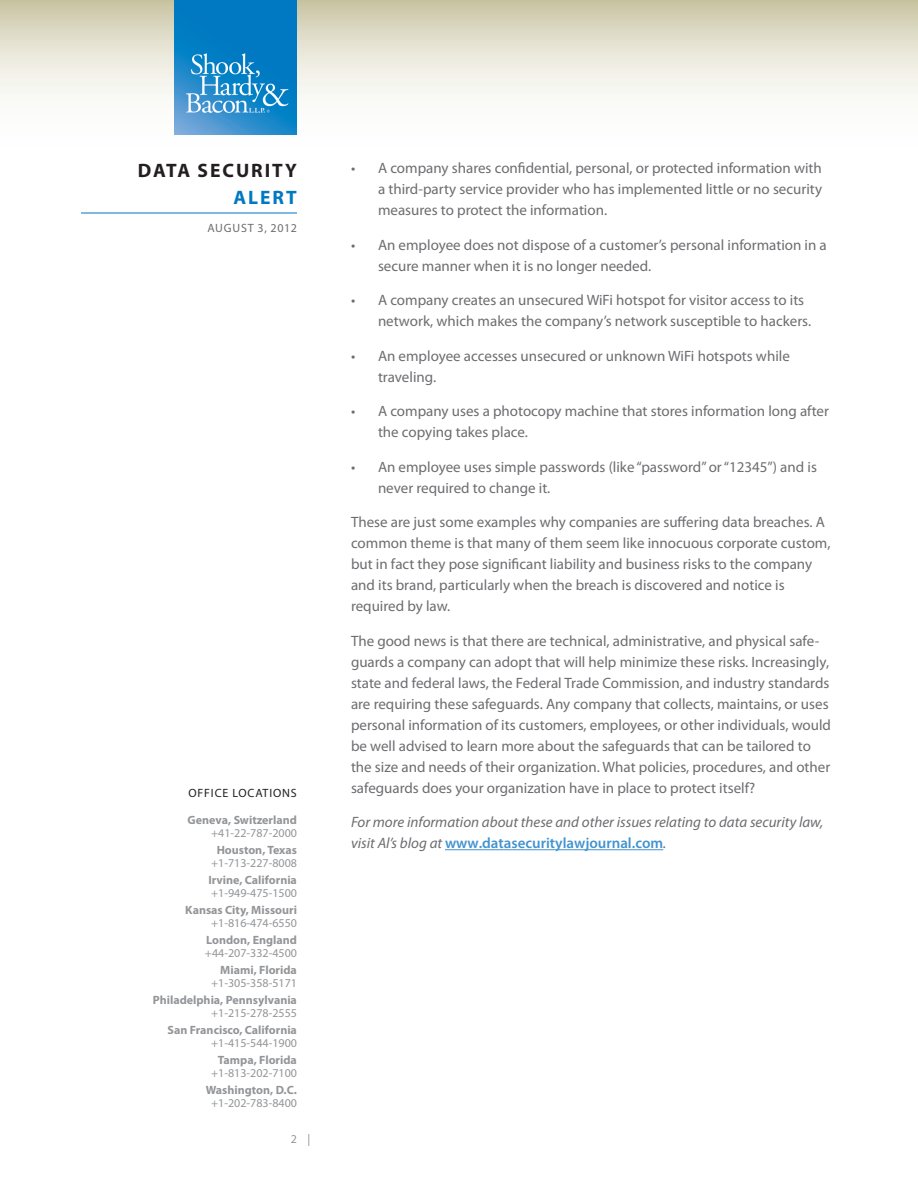
<style>
.page{position:relative;width:918px;height:1188px;background:#fff}
.page>*{position:absolute;margin:0;border:0;box-sizing:border-box;transform-origin:0 0}
.t1{font:700 19.5px/27px "Myriad Pro";letter-spacing:.1em;color:#231f20;text-align:right}
.Body{font:15px/21px "Myriad Pro";color:#6c6d70}
.Body-2{font:italic 15px/21px "Myriad Pro";color:#6c6d70}
.Body-3{font:700 12px/13.5px "Myriad Pro";color:#939598;text-align:right}
.Body-4{font:12px/13.5px "Myriad Pro";color:#939598;text-align:center}
.Body-5{font:12px "Myriad Pro";letter-spacing:.07em;color:#231f20}
.t2{font:12px "Myriad Pro";letter-spacing:.06em;color:#6c6d70}
.s1{color:#0079c2}
.s2{font-weight:400}
.s3{font-weight:700}
.s4{font-weight:600;font-style:normal;color:#4393cf}
</style>
<div class="page">
<svg style="left:0;top:0;width:918px;height:135px"></svg>
<hr style="left:81px;top:213px;width:216px;height:1px;background:#0079c2">
<img style="left:175px;top:0;width:122px;height:135px">
<hr style="left:445px;top:849px;width:218px;height:1px;background:#4393cf">
<p class="t1" style="left:138px;top:156px;width:161px">DATA SECURITY<br><span class="s1">ALERT</span></p>
<p class="t2" style="left:207px;top:221px;width:91px">AUGUST 3, 2012</p>
<p class="Body-5" style="left:188px;top:785px;width:110px">OFFICE LOCATIONS</p>
<p class="Body-3" style="left:188px;top:812px;width:111px">Geneva, Switzerland <span class="s2">+41-22-787-2000</span></p>
<p class="Body-4" style="left:211px;top:843px;width:87px"><span class="s3">Houston, Texas </span>+1-713-227-8008</p>
<p class="Body-3" style="left:208px;top:872px;width:90px;text-align:left">Irvine, California <span class="s2">+1-949-475-1500</span></p>
<p class="Body-3" style="left:185px;top:902px;width:113px">Kansas City, Missouri <span class="s2">+1-816-474-6550</span></p>
<p class="Body-4" style="left:205px;top:933px;width:94px;text-align:left"><span class="s3">London, England </span>+44-207-332-4500</p>
<p class="Body-4" style="left:211px;top:963px;width:87px;text-align:right"><span class="s3">Miami, Florida </span>+1-305-358-5171</p>
<p class="Body-3" style="left:153px;top:992px;width:146px">Philadelphia, Pennsylvania <span class="s2">+1-215-278-2555</span></p>
<p class="Body-3" style="left:167px;top:1022px;width:131px">San Francisco, California <span class="s2">+1-415-544-1900</span></p>
<p class="Body-4" style="left:211px;top:1053px;width:87px"><span class="s3">Tampa, Florida </span>+1-813-202-7100</p>
<p class="Body-3" style="left:206px;top:1082px;width:93px;text-align:center">Washington, D.C. <span class="s2">+1-202-783-8400</span></p>
<p class="Body-4" style="left:291px;top:1132px;width:21px">2 |</p>
<p class="Body" style="left:378px;top:157px;width:446px;text-align:justify;text-indent:-27px">• A company shares confidential, personal, or protected information with a third-party service provider who has implemented little or no security measures to protect the information.</p>
<p class="Body" style="left:378px;top:234px;width:450px;text-indent:-27px">• An employee does not dispose of a customer’s personal information in a secure manner when it is no longer needed.</p>
<p class="Body" style="left:378px;top:289px;width:435px;text-indent:-27px">• A company creates an unsecured WiFi hotspot for visitor access to its network, which makes the company’s network susceptible to hackers.</p>
<p class="Body" style="left:378px;top:345px;width:413px;text-indent:-27px">• An employee accesses unsecured or unknown WiFi hotspots while traveling.</p>
<p class="Body" style="left:378px;top:400px;width:453px;text-indent:-27px">• A company uses a photocopy machine that stores information long after the copying takes place.</p>
<p class="Body" style="left:378px;top:456px;width:440px;text-indent:-27px">• An employee uses simple passwords (like “password” or “12345”) and is never required to change it.</p>
<p class="Body" style="left:351px;top:511px;width:481px">These are just some examples why companies are suffering data breaches. A common theme is that many of them seem like innocuous corporate custom, but in fact they pose significant liability and business risks to the company and its brand, particularly when the breach is discovered and notice is required by law.</p>
<p class="Body" style="left:351px;top:630px;width:482px">The good news is that there are technical, administrative, and physical safe&shy;guards a company can adopt that will help minimize these risks. Increasingly, state and federal laws, the Federal Trade Commission, and industry standards are requiring these safeguards. Any company that collects, maintains, or uses personal information of its customers, employees, or other individuals, would be well advised to learn more about the safeguards that can be tailored to the size and needs of their organization. What policies, procedures, and other safeguards does your organization have in place to protect itself?</p>
<p class="Body-2" style="left:351px;top:811px;width:474px">For more information about these and other issues relating to data security law, visit Al’s blog at <span class="s4">www.datasecuritylawjournal.com</span>.</p>
</div>
